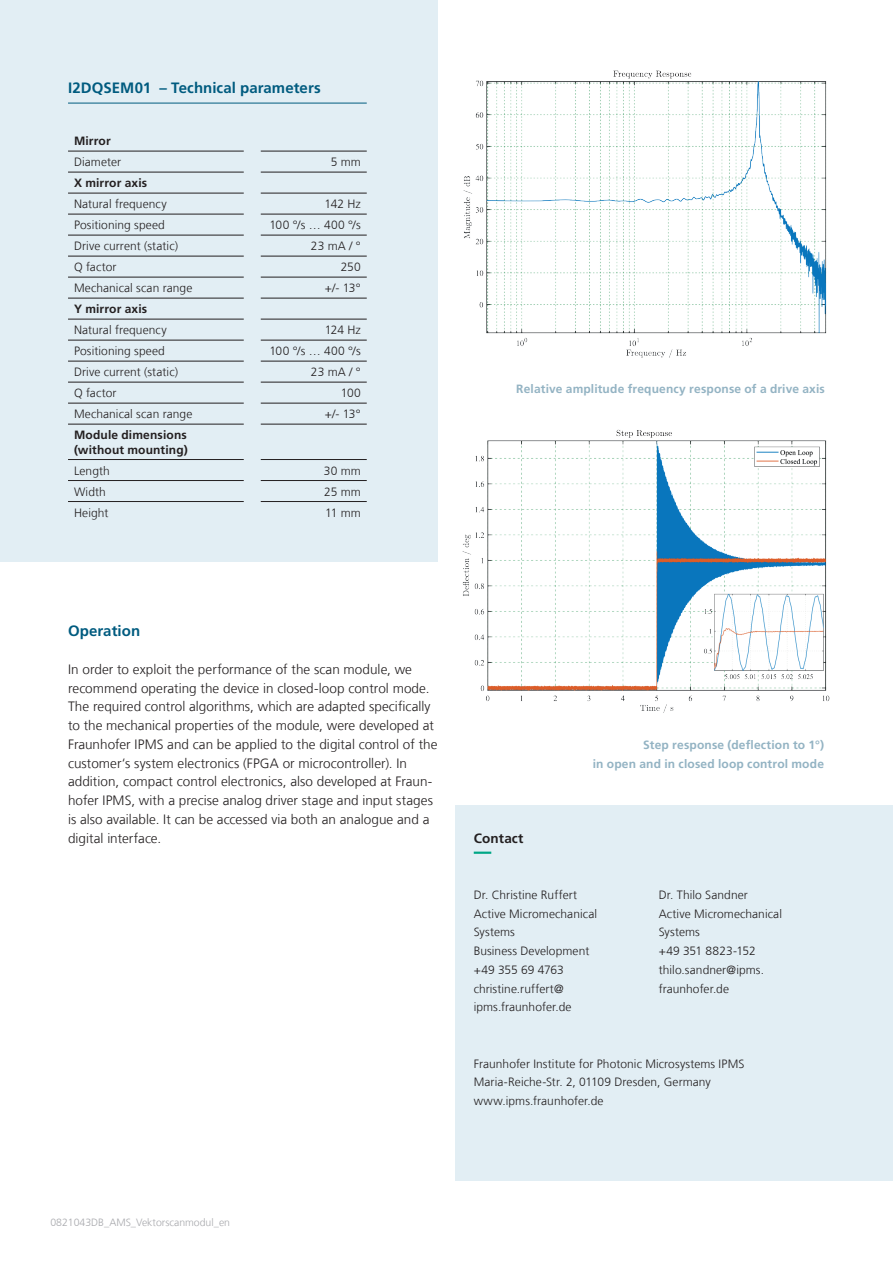
<style>
.page{position:relative;width:893px;height:1263px;background:#fff}
.page>*{position:absolute;margin:0;border:0;box-sizing:border-box;transform-origin:0 0}
.t1{font:700 15px "Frutiger LT Com";letter-spacing:.005em;color:#005b7f}
.t2{font:300 13.5px/18.8px "Frutiger LT Com";letter-spacing:.005em;color:#231f20}
.t3{font:700 13.5px "Frutiger LT Com";letter-spacing:.01em;color:#231f20}
.t4{font:300 12px/18.8px "Frutiger LT Com";letter-spacing:.005em;color:#231f20}
.t5{font:700 12px/18.8px "Frutiger LT Com";letter-spacing:.015em;color:#93b3c3;text-align:right}
.t6{font:700 12px/14.4px "Frutiger LT Com";letter-spacing:.01em;color:#231f20}
.t7{font:300 10.5px "Frutiger LT Com";color:#a8a9ad}
</style>
<div class="page">
<div style="left:0;top:0;width:438px;height:561px;background:#e2eef4"></div>
<hr style="left:68px;top:151px;width:176px;height:1px;background:#231f20">
<hr style="left:261px;top:151px;width:106px;height:1px;background:#231f20">
<hr style="left:68px;top:172px;width:176px;height:1px;background:#231f20">
<hr style="left:261px;top:172px;width:106px;height:1px;background:#231f20">
<hr style="left:68px;top:193px;width:176px;height:1px;background:#231f20">
<hr style="left:261px;top:193px;width:106px;height:1px;background:#231f20">
<hr style="left:68px;top:214px;width:176px;height:1px;background:#231f20">
<hr style="left:261px;top:214px;width:106px;height:1px;background:#231f20">
<hr style="left:68px;top:235px;width:176px;height:1px;background:#231f20">
<hr style="left:261px;top:235px;width:106px;height:1px;background:#231f20">
<hr style="left:68px;top:256px;width:176px;height:1px;background:#231f20">
<hr style="left:261px;top:256px;width:106px;height:1px;background:#231f20">
<hr style="left:68px;top:277px;width:176px;height:1px;background:#231f20">
<hr style="left:261px;top:277px;width:106px;height:1px;background:#231f20">
<hr style="left:68px;top:298px;width:176px;height:1px;background:#231f20">
<hr style="left:261px;top:298px;width:106px;height:1px;background:#231f20">
<hr style="left:68px;top:319px;width:176px;height:1px;background:#231f20">
<hr style="left:261px;top:319px;width:106px;height:1px;background:#231f20">
<hr style="left:68px;top:340px;width:176px;height:1px;background:#231f20">
<hr style="left:261px;top:340px;width:106px;height:1px;background:#231f20">
<hr style="left:68px;top:361px;width:176px;height:1px;background:#231f20">
<hr style="left:261px;top:361px;width:106px;height:1px;background:#231f20">
<hr style="left:68px;top:382px;width:176px;height:1px;background:#231f20">
<hr style="left:261px;top:382px;width:106px;height:1px;background:#231f20">
<hr style="left:68px;top:403px;width:176px;height:1px;background:#231f20">
<hr style="left:261px;top:403px;width:106px;height:1px;background:#231f20">
<hr style="left:68px;top:424px;width:176px;height:1px;background:#231f20">
<hr style="left:261px;top:424px;width:106px;height:1px;background:#231f20">
<hr style="left:68px;top:459px;width:176px;height:1px;background:#231f20">
<hr style="left:261px;top:459px;width:106px;height:1px;background:#231f20">
<hr style="left:68px;top:480px;width:176px;height:1px;background:#231f20">
<hr style="left:261px;top:480px;width:106px;height:1px;background:#231f20">
<hr style="left:68px;top:501px;width:176px;height:1px;background:#231f20">
<hr style="left:261px;top:501px;width:106px;height:1px;background:#231f20">
<hr style="left:68px;top:103px;width:299px;height:1px;background:#005b7f">
<img style="left:463px;top:70px;width:364px;height:288px">
<img style="left:462px;top:429px;width:368px;height:284px">
<div style="left:455px;top:805px;width:438px;height:375px;background:#e2eef4"></div>
<svg style="left:474px;top:851px;width:18px;height:3px"></svg>
<p class="t1" style="left:68px;top:79px;width:254px">I2DQSEM01 – Technical parameters</p>
<p class="t6" style="left:74px;top:134px;width:38px">Mirror</p>
<p class="t4" style="left:74px;top:153px;width:49px">Diameter</p>
<p class="t4" style="left:331px;top:153px;width:32px">5 mm</p>
<p class="t6" style="left:74px;top:176px;width:75px">X mirror axis</p>
<p class="t4" style="left:74px;top:195px;width:94px">Natural frequency</p>
<p class="t4" style="left:325px;top:195px;width:38px">142 Hz</p>
<p class="t4" style="left:74px;top:216px;width:92px">Positioning speed</p>
<p class="t4" style="left:269px;top:216px;width:93px">100 °/s … 400 °/s</p>
<p class="t4" style="left:74px;top:237px;width:106px">Drive current (static)</p>
<p class="t4" style="left:311px;top:237px;width:51px">23 mA / °</p>
<p class="t4" style="left:74px;top:258px;width:44px">Q factor</p>
<p class="t4" style="left:341px;top:258px;width:22px">250</p>
<p class="t4" style="left:74px;top:279px;width:120px">Mechanical scan range</p>
<p class="t4" style="left:325px;top:279px;width:38px">+/- 13°</p>
<p class="t6" style="left:74px;top:302px;width:75px">Y mirror axis</p>
<p class="t4" style="left:74px;top:321px;width:94px">Natural frequency</p>
<p class="t4" style="left:325px;top:321px;width:37px">124 Hz</p>
<p class="t4" style="left:74px;top:342px;width:92px">Positioning speed</p>
<p class="t4" style="left:269px;top:342px;width:93px">100 °/s … 400 °/s</p>
<p class="t4" style="left:74px;top:363px;width:106px">Drive current (static)</p>
<p class="t4" style="left:311px;top:363px;width:51px">23 mA / °</p>
<p class="t4" style="left:74px;top:384px;width:44px">Q factor</p>
<p class="t4" style="left:341px;top:384px;width:22px">100</p>
<p class="t4" style="left:74px;top:405px;width:120px">Mechanical scan range</p>
<p class="t4" style="left:325px;top:405px;width:38px">+/- 13°</p>
<p class="t6" style="left:74px;top:428px;width:115px">Module dimensions (without mounting)</p>
<p class="t4" style="left:74px;top:461px;width:37px">Length</p>
<p class="t4" style="left:324px;top:461px;width:38px">30 mm</p>
<p class="t4" style="left:74px;top:482px;width:33px">Width</p>
<p class="t4" style="left:324px;top:482px;width:38px">25 mm</p>
<p class="t4" style="left:74px;top:503px;width:36px">Height</p>
<p class="t4" style="left:325px;top:503px;width:37px">11 mm</p>
<p class="t5" style="left:516px;top:379px;width:310px">Relative amplitude frequency response of a drive axis</p>
<p class="t1" style="left:68px;top:622px;width:74px">Operation</p>
<p class="t2" style="left:68px;top:660px;width:371px">In order to exploit the performance of the scan module, we recommend operating the device in closed-loop control mode.<br>The required control algorithms, which are adapted specifically to the mechanical properties of the module, were developed at Fraunhofer IPMS and can be applied to the digital control of the customer‘s system electronics (FPGA or microcontroller). In addition, compact control electronics, also developed at Fraun&shy;hofer IPMS, with a precise analog driver stage and input stages is also available. It can be accessed via both an analogue and a digital interface.</p>
<p class="t3" style="left:474px;top:830px;width:51px">Contact</p>
<p class="t5" style="left:593px;top:735px;width:233px">Step response (deflection to 1°)<br>in open and in closed loop control mode</p>
<p class="t4" style="left:474px;top:885px;width:125px">Dr. Christine Ruffert<br>Active Micromechanical<br>Systems<br>Business Development +49 355 69 4763 christine.ruffert@ ipms.fraunhofer.de</p>
<p class="t4" style="left:659px;top:885px;width:125px">Dr. Thilo Sandner<br>Active Micromechanical<br>Systems<br>+49 351 8823-152 thilo.sandner@ipms. fraunhofer.de</p>
<p class="t4" style="left:474px;top:1054px;width:272px">Fraunhofer Institute for Photonic Microsystems IPMS<br>Maria-Reiche-Str. 2, 01109 Dresden, Germany www.ipms.fraunhofer.de</p>
<p class="t7" style="left:50px;top:1216px;width:181px">0821043DB_AMS_Vektorscanmodul_en</p>
</div>
